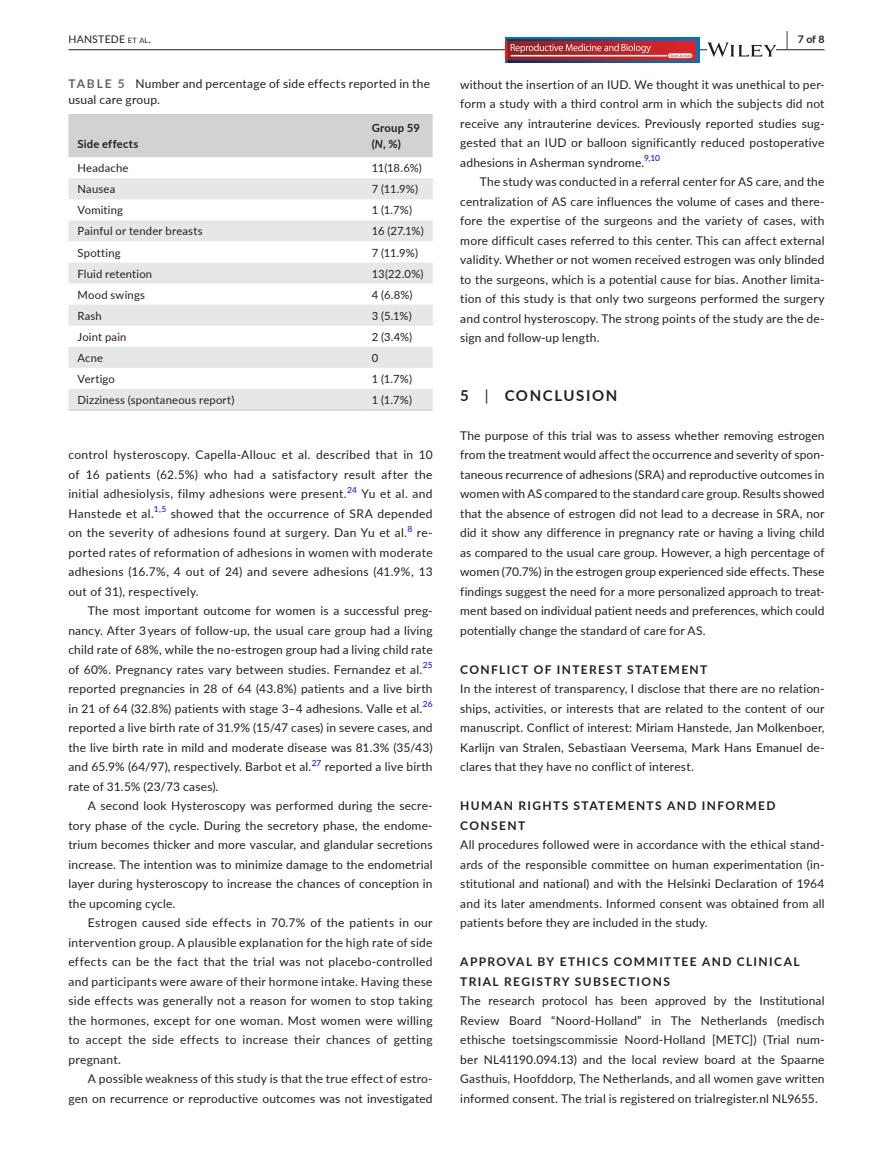
<style>
.page{position:relative;width:893px;height:1174px;background:#fff}
.page>*{position:absolute;margin:0;border:0;box-sizing:border-box;transform-origin:0 0}
.t1{font:700 15px "Lato";letter-spacing:.11em;color:#231f20}
.t2{font:12px/19.5px "Lato";letter-spacing:.015em;color:#231f20;text-align:justify}
.t3{font:700 12px/19.5px "Lato";letter-spacing:.115em;color:#231f20}
.t4{font:11.25px "Lato";letter-spacing:.015em;color:#231f20}
.t5{font:700 11.25px/15.8px "Lato";letter-spacing:.02em;color:#231f20}
.t6{font:10.5px "Lato";letter-spacing:.02em;color:#231f20}
.t7{font:700 10.5px "Lato";color:#231f20}
.t8{font:8.4px "Lato";color:#00f}
.s1{font-size:7.35px}
.s2{font-size:19.5px}
.s3{font-weight:700;color:#636366}
.s4{font-style:italic}
.s5{font-weight:400}
</style>
<div class="page">
<hr style="left:68px;top:49px;width:756px;height:1px;background:#231f20">
<img style="left:506px;top:37px;width:194px;height:25px">
<svg style="left:707px;top:42px;width:69px;height:15px"></svg>
<div style="left:68px;top:114px;width:365px;height:43px;background:#d1d2d4"></div>
<svg style="left:68px;top:178px;width:365px;height:231px;fill:#e6e7e9"></svg>
<hr style="left:68px;top:409px;width:295px;height:2px;background:#d1d2d4">
<hr style="left:363px;top:409px;width:70px;height:2px;background:#d1d2d4">
<p class="t6" style="left:68px;top:31px;width:84px">HANSTEDE <span class="s1">et al</span>.</p>
<p class="t7" style="left:786px;top:31px;width:40px"><span class="s2">|</span> 7 of 8</p>
<p class="t2" style="left:68px;top:75px;width:363px;line-height:16.5px"><span class="s3">TABLE 5</span> Number and percentage of side effects reported in the usual care group.</p>
<p class="t5" style="left:77px;top:135px;width:62px">Side effects</p>
<p class="t5" style="left:372px;top:120px;width:50px">Group 59 (<span class="s4">N</span>, %)</p>
<p class="t4" style="left:77px;top:160px;width:53px">Headache</p>
<p class="t4" style="left:372px;top:160px;width:52px">11(18.6%)</p>
<p class="t4" style="left:77px;top:181px;width:39px">Nausea</p>
<p class="t4" style="left:372px;top:181px;width:48px">7 (11.9%)</p>
<p class="t4" style="left:77px;top:202px;width:47px">Vomiting</p>
<p class="t4" style="left:372px;top:202px;width:42px">1 (1.7%)</p>
<p class="t4" style="left:77px;top:223px;width:127px">Painful or tender breasts</p>
<p class="t4" style="left:372px;top:223px;width:53px">16 (27.1%)</p>
<p class="t4" style="left:77px;top:244px;width:45px">Spotting</p>
<p class="t4" style="left:372px;top:244px;width:48px">7 (11.9%)</p>
<p class="t4" style="left:77px;top:265px;width:76px">Fluid retention</p>
<p class="t4" style="left:372px;top:265px;width:53px">13(22.0%)</p>
<p class="t4" style="left:77px;top:286px;width:69px">Mood swings</p>
<p class="t4" style="left:372px;top:286px;width:42px">4 (6.8%)</p>
<p class="t4" style="left:77px;top:308px;width:26px">Rash</p>
<p class="t4" style="left:372px;top:308px;width:41px">3 (5.1%)</p>
<p class="t4" style="left:77px;top:329px;width:51px">Joint pain</p>
<p class="t4" style="left:372px;top:329px;width:42px">2 (3.4%)</p>
<p class="t4" style="left:77px;top:350px;width:27px">Acne</p>
<p class="t4" style="left:372px;top:350px;width:8px">0</p>
<p class="t4" style="left:77px;top:371px;width:39px">Vertigo</p>
<p class="t4" style="left:372px;top:371px;width:42px">1 (1.7%)</p>
<p class="t4" style="left:77px;top:392px;width:158px">Dizziness (spontaneous report)</p>
<p class="t4" style="left:372px;top:392px;width:42px">1 (1.7%)</p>
<p class="t2" style="left:68px;top:444px;width:366px">control hysteroscopy. Capella-Allouc et al. described that in 10 of 16 patients (62.5%) who had a satisfactory result after the initial adhesiolysis, filmy adhesions were present.</p>
<p class="t8" style="left:347px;top:484px;width:11px">24</p>
<p class="t2" style="left:362px;top:483px;width:73px">Yu et al. and</p>
<p class="t2" style="left:68px;top:503px;width:87px">Hanstede et al.</p>
<p class="t8" style="left:154px;top:503px;width:14px">1,5</p>
<p class="t2" style="left:68px;top:503px;width:366px;text-indent:102px">showed that the occurrence of SRA depended on the severity of adhesions found at surgery. Dan Yu et al.</p>
<p class="t8" style="left:408px;top:523px;width:6px">8</p>
<p class="t2" style="left:68px;top:522px;width:366px;text-indent:348px">re&shy;ported rates of reformation of adhesions in women with moderate adhesions (16.7%, 4 out of 24) and severe adhesions (41.9%, 13 out of 31), respectively.</p>
<p class="t2" style="left:68px;top:600px;width:366px;text-indent:20px">The most important outcome for women is a successful preg&shy;nancy. After 3 years of follow-up, the usual care group had a living child rate of 68%, while the no-estrogen group had a living child rate of 60%. Pregnancy rates vary between studies. Fernandez et al.</p>
<p class="t8" style="left:423px;top:659px;width:11px">25</p>
<p class="t2" style="left:68px;top:678px;width:366px">reported pregnancies in 28 of 64 (43.8%) patients and a live birth in 21 of 64 (32.8%) patients with stage 3–4 adhesions. Valle et al.</p>
<p class="t8" style="left:423px;top:698px;width:11px">26</p>
<p class="t2" style="left:68px;top:717px;width:366px">reported a live birth rate of 31.9% (15/47 cases) in severe cases, and the live birth rate in mild and moderate disease was 81.3% (35/43) and 65.9% (64/97), respectively. Barbot et al.</p>
<p class="t8" style="left:312px;top:757px;width:11px">27</p>
<p class="t2" style="left:325px;top:756px;width:109px">reported a live birth</p>
<p class="t2" style="left:68px;top:776px;width:152px">rate of 31.5% (23/73 cases).</p>
<p class="t2" style="left:88px;top:795px;width:346px">A second look Hysteroscopy was performed during the secre-</p>
<p class="t2" style="left:68px;top:815px;width:366px">tory phase of the cycle. During the secretory phase, the endome-</p>
<p class="t2" style="left:68px;top:834px;width:366px">trium becomes thicker and more vascular, and glandular secretions</p>
<p class="t2" style="left:68px;top:854px;width:366px">increase. The intention was to minimize damage to the endometrial</p>
<p class="t2" style="left:68px;top:873px;width:366px">layer during hysteroscopy to increase the chances of conception in</p>
<p class="t2" style="left:68px;top:893px;width:109px">the upcoming cycle.</p>
<p class="t2" style="left:88px;top:912px;width:346px">Estrogen caused side effects in 70.7% of the patients in our</p>
<p class="t2" style="left:68px;top:932px;width:366px">intervention group. A plausible explanation for the high rate of side</p>
<p class="t2" style="left:68px;top:951px;width:366px">effects can be the fact that the trial was not placebo-controlled</p>
<p class="t2" style="left:68px;top:971px;width:366px">and participants were aware of their hormone intake. Having these</p>
<p class="t2" style="left:68px;top:990px;width:366px">side effects was generally not a reason for women to stop taking</p>
<p class="t2" style="left:68px;top:1010px;width:366px">the hormones, except for one woman. Most women were willing</p>
<p class="t2" style="left:68px;top:1029px;width:366px">to accept the side effects to increase their chances of getting</p>
<p class="t2" style="left:68px;top:1049px;width:54px">pregnant.</p>
<p class="t2" style="left:88px;top:1068px;width:346px">A possible weakness of this study is that the true effect of estro-</p>
<p class="t2" style="left:68px;top:1088px;width:366px">gen on recurrence or reproductive outcomes was not investigated</p>
<p class="t2" style="left:460px;top:74px;width:366px">without the insertion of an IUD. We thought it was unethical to per&shy;form a study with a third control arm in which the subjects did not receive any intrauterine devices. Previously reported studies sug&shy;gested that an IUD or balloon significantly reduced postoperative adhesions in Asherman syndrome.<sup>9,10</sup></p>
<p class="t2" style="left:460px;top:171px;width:366px;text-indent:20px">The study was conducted in a referral center for AS care, and the centralization of AS care influences the volume of cases and there&shy;fore the expertise of the surgeons and the variety of cases, with more difficult cases referred to this center. This can affect external validity. Whether or not women received estrogen was only blinded to the surgeons, which is a potential cause for bias. Another limita&shy;tion of this study is that only two surgeons performed the surgery and control hysteroscopy. The strong points of the study are the de&shy;sign and follow-up length.</p>
<p class="t1" style="left:460px;top:384px;width:159px">5 <span class="s5">|</span> CONCLUSION</p>
<p class="t2" style="left:460px;top:425px;width:366px">The purpose of this trial was to assess whether removing estrogen from the treatment would affect the occurrence and severity of spon&shy;taneous recurrence of adhesions (SRA) and reproductive outcomes in women with AS compared to the standard care group. Results showed that the absence of estrogen did not lead to a decrease in SRA, nor did it show any difference in pregnancy rate or having a living child as compared to the usual care group. However, a high percentage of women (70.7%) in the estrogen group experienced side effects. These findings suggest the need for a more personalized approach to treat&shy;ment based on individual patient needs and preferences, which could potentially change the standard of care for AS.</p>
<p class="t3" style="left:460px;top:659px;width:249px">CONFLICT OF INTEREST STATEMENT</p>
<p class="t2" style="left:460px;top:678px;width:366px">In the interest of transparency, I disclose that there are no relation&shy;ships, activities, or interests that are related to the content of our manuscript. Conflict of interest: Miriam Hanstede, Jan Molkenboer, Karlijn van Stralen, Sebastiaan Veersema, Mark Hans Emanuel de&shy;clares that they have no conflict of interest.</p>
<p class="t3" style="left:460px;top:795px;width:317px">HUMAN RIGHTS STATEMENTS AND INFORMED<br>CONSENT</p>
<p class="t2" style="left:460px;top:834px;width:366px">All procedures followed were in accordance with the ethical stand&shy;ards of the responsible committee on human experimentation (in&shy;stitutional and national) and with the Helsinki Declaration of 1964 and its later amendments. Informed consent was obtained from all patients before they are included in the study.</p>
<p class="t3" style="left:460px;top:951px;width:341px">APPROVAL BY ETHICS COMMITTEE AND CLINICAL<br>TRIAL REGISTRY SUBSECTIONS</p>
<p class="t2" style="left:460px;top:990px;width:366px">The research protocol has been approved by the Institutional Review Board “Noord-Holland” in The Netherlands (medisch ethische toetsingscommissie Noord-Holland [METC]) (Trial num&shy;ber NL41190.094.13) and the local review board at the Spaarne Gasthuis, Hoofddorp, The Netherlands, and all women gave written informed consent. The trial is registered on trialregister.nl NL9655.</p>
</div>
